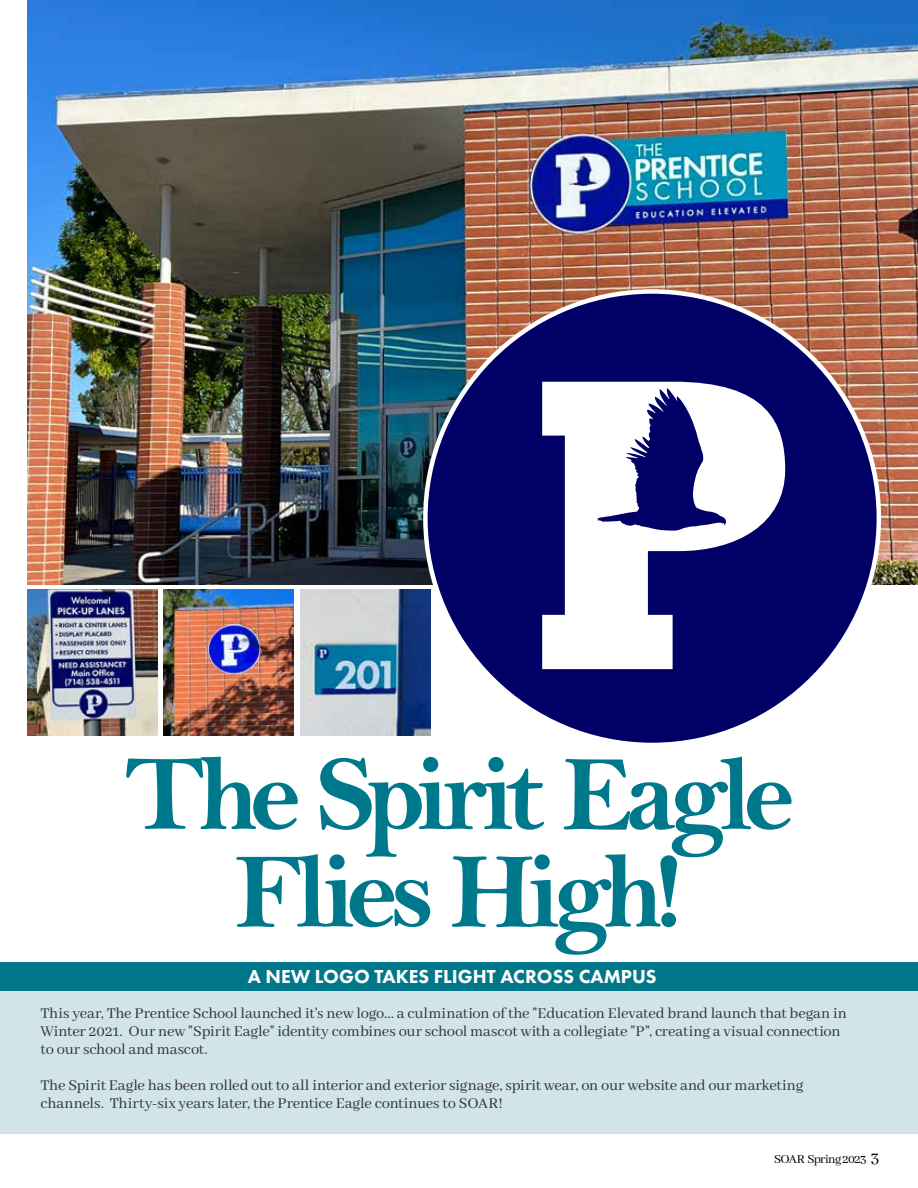
<style>
.page{position:relative;width:918px;height:1188px;background:#fff}
.page>*{position:absolute;margin:0;border:0;box-sizing:border-box;transform-origin:0 0}
.t1{font:108px/97.5px "Bell MT Bold";letter-spacing:-.075em;color:#00788c;text-align:center}
.t2{font:800 19.5px "Futura PT";color:#fff}
.t3{font:16.5px/18px "Abhaya Libre";letter-spacing:-.005em;color:#333}
.t4{font:13.5px "Abhaya Libre";letter-spacing:-.04em;color:#000101}
.s1{font-size:18px;color:#000}
</style>
<div class="page">
<div style="left:0;top:989px;width:918px;height:145px;background:#d1e4e7"></div>
<div style="left:0;top:963px;width:918px;height:28px;background:#007889"></div>
<img style="left:27px;top:0;width:891px;height:584px">
<svg style="left:423px;top:289px;width:458px;height:454px;fill:#006"></svg>
<svg style="left:542px;top:382px;width:243px;height:287px"></svg>
<img style="left:27px;top:590px;width:131px;height:146px">
<img style="left:164px;top:590px;width:129px;height:146px">
<img style="left:300px;top:590px;width:130px;height:146px">
<h1 class="t1" style="left:124px;top:745px;width:672px">The Spirit Eagle<br>Flies High!</h1>
<p class="t2" style="left:248px;top:965px;width:410px">A NEW LOGO TAKES FLIGHT ACROSS CAMPUS</p>
<p class="t3" style="left:40px;top:1005px;width:808px">This year, The Prentice School launched it's new logo... a culmination of the "Education Elevated brand launch that began in<br>Winter 2021. Our new "Spirit Eagle" identity combines our school mascot with a collegiate "P", creating a visual connection to our school and mascot.</p>
<p class="t3" style="left:40px;top:1077px;width:765px">The Spirit Eagle has been rolled out to all interior and exterior signage, spirit wear, on our website and our marketing channels. Thirty-six years later, the Prentice Eagle continues to SOAR!</p>
<p class="t4" style="left:774px;top:1151px;width:107px">SOAR Spring 2023 <span class="s1">3</span></p>
</div>
